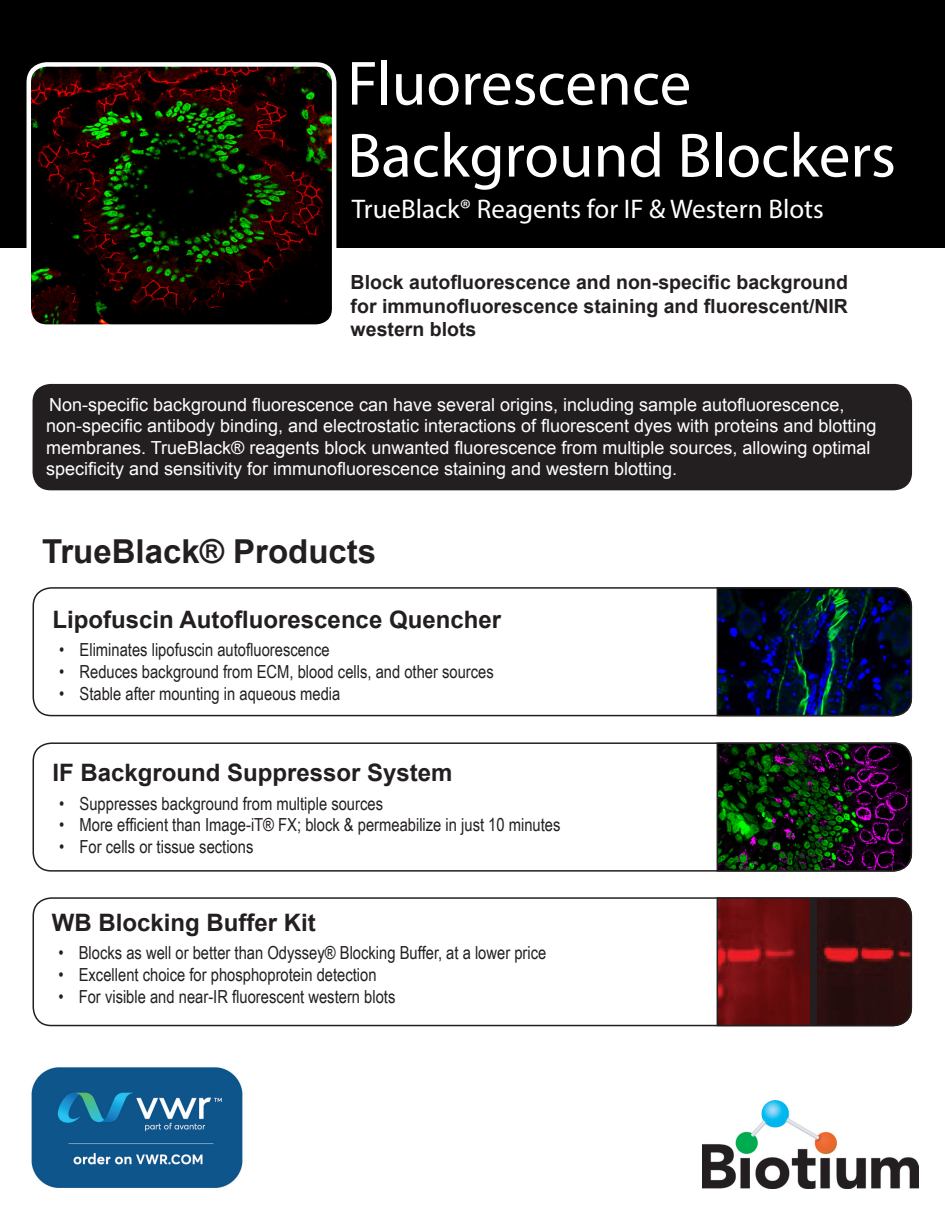
<style>
.page{position:relative;width:945px;height:1215px;background:#fff}
.page>*{position:absolute;margin:0;border:0;box-sizing:border-box;transform-origin:0 0}
.t1{font:63px/72px "Myriad Pro";color:#fff}
.t2{font:700 33px "Arial";color:#231f20}
.t3{font:27px "Myriad Pro";color:#fff}
.t4{font:700 24px "Arial";color:#231f20}
.t5{font:700 19.5px/23.4px "Arial";color:#231f20;text-align:justify}
.t6{font:18px "Arial Narrow";color:#231f20}
.t7{font:18px/21.6px "Arial";color:#fff}
</style>
<div class="page">
<div style="left:0;top:0;width:945px;height:247px;background:#000"></div>
<img style="left:702px;top:1100px;width:216px;height:89px">
<img style="left:29px;top:67px;width:302px;height:257px">
<div style="left:27px;top:62px;width:309px;height:267px;border:4px solid #fff;border-radius:18px"></div>
<div style="left:33px;top:384px;width:879px;height:106px;background:#231f20;border-radius:18px"></div>
<div style="left:33px;top:587px;width:879px;height:129px;border:2px solid #231f20;border-radius:18px"></div>
<div style="left:33px;top:742px;width:879px;height:130px;border:2px solid #231f20;border-radius:18px"></div>
<div style="left:33px;top:897px;width:879px;height:129px;border:2px solid #231f20;border-radius:18px"></div>
<svg style="left:716px;top:742px;width:197px;height:130px;background:#162016"></svg>
<svg style="left:716px;top:897px;width:197px;height:130px;background:#551415"></svg>
<div style="left:810px;top:898px;width:7px;height:128px;background:#231f20;border-radius:2px"></div>
<svg style="left:716px;top:587px;width:197px;height:130px;background:#06152b"></svg>
<img style="left:31px;top:1067px;width:212px;height:121px">
<p class="t1" style="left:347px;top:46px;width:550px">Fluorescence<br>Background Blockers</p>
<p class="t3" style="left:352px;top:192px;width:474px">TrueBlack® Reagents for IF &amp; Western Blots</p>
<p class="t5" style="left:351px;top:271px;width:499px">Block autofluorescence and non-specific background for immunofluorescence staining and fluorescent/NIR western blots</p>
<p class="t7" style="left:46px;top:394px;width:832px">Non-specific background fluorescence can have several origins, including sample autofluorescence, non-specific antibody binding, and electrostatic interactions of fluorescent dyes with proteins and blotting membranes. TrueBlack® reagents block unwanted fluorescence from multiple sources, allowing optimal specificity and sensitivity for immunofluorescence staining and western blotting.</p>
<p class="t2" style="left:42px;top:529px;width:336px">TrueBlack® Products</p>
<p class="t4" style="left:53px;top:604px;width:450px">Lipofuscin Autofluorescence Quencher</p>
<p class="t6" style="left:59px;top:637px;width:272px">• Eliminates lipofuscin autofluorescence</p>
<p class="t6" style="left:59px;top:658px;width:436px">• Reduces background from ECM, blood cells, and other sources</p>
<p class="t6" style="left:59px;top:680px;width:283px">• Stable after mounting in aqueous media</p>
<p class="t4" style="left:53px;top:757px;width:402px">IF Background Suppressor System</p>
<p class="t6" style="left:59px;top:790px;width:325px">• Suppresses background from multiple sources</p>
<p class="t6" style="left:59px;top:812px;width:503px">• More efficient than Image-iT® FX; block &amp; permeabilize in just 10 minutes</p>
<p class="t6" style="left:59px;top:833px;width:196px">• For cells or tissue sections</p>
<p class="t4" style="left:52px;top:907px;width:265px">WB Blocking Buffer Kit</p>
<p class="t6" style="left:59px;top:940px;width:489px">• Blocks as well or better than Odyssey® Blocking Buffer, at a lower price</p>
<p class="t6" style="left:59px;top:962px;width:320px">• Excellent choice for phosphoprotein detection</p>
<p class="t6" style="left:59px;top:983px;width:338px">• For visible and near-IR fluorescent western blots</p>
</div>
